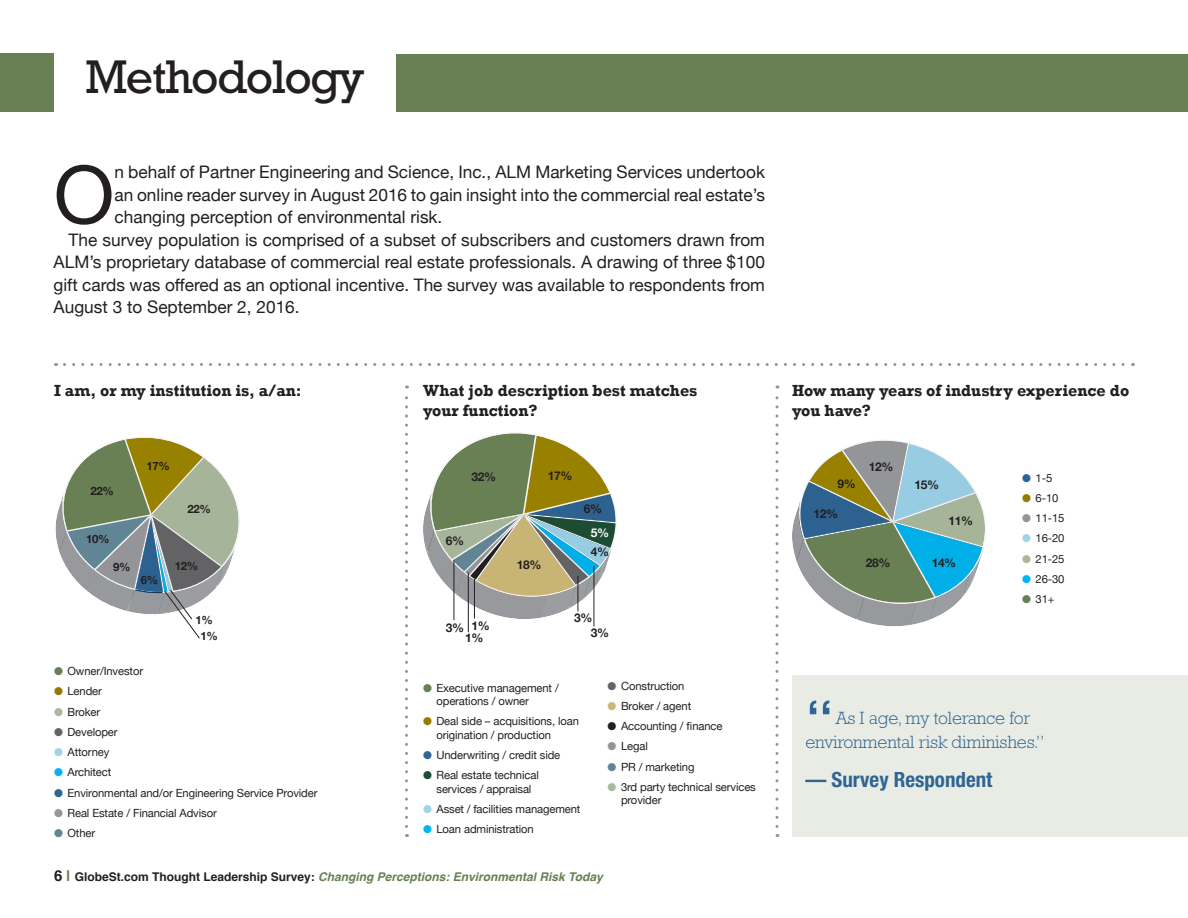
<style>
.page{position:relative;width:1188px;height:918px;background:#fff}
.page>*{position:absolute;margin:0;border:0;box-sizing:border-box;transform-origin:0 0}
.bodycopy_drop{font:80.25px "Helvetica Neue";color:#231f20}
.t1{font:54px "Rockwell Std";color:#2f6594}
.t2{font:48px "Rockwell Std";letter-spacing:-.03em;color:#231f20}
.t3{font:700 condensed 21px "Helvetica Neue LT Std";color:#2f6594}
.t4{font:300 18px/24px "Rockwell Std";letter-spacing:-.01em;color:#2f6594}
.body_copy{font:17.25px/22.5px "Helvetica Neue";color:#231f20;text-align:justify}
.bodycopy_drop-2{font:17.25px/22.5px "Helvetica Neue";color:#231f20;text-align:justify}
.CHEAD{font:700 16.5px/19.8px "Rockwell";color:#231f20}
.t5{font:italic 700 12px "Helvetica";color:#688053}
.t6{font:700 12px/23.7px "Helvetica Neue";letter-spacing:-.03em;color:#231f20;text-align:center}
.t7{font:700 11.4px/15.6px "Helvetica Neue";letter-spacing:-.03em;color:#231f20;text-align:center}
.chart_sidebar{font:11.25px/13.5px "Helvetica Neue";letter-spacing:-.01em;color:#231f20}
.s1{color:#688053}
.s2{color:#937c00}
.s3{color:#aab99c}
.s4{color:#636366}
.s5{color:#a0d4eb}
.s6{color:#00b5f0}
.s7{color:#2f6594}
.s8{color:#939598}
.s9{color:#628595}
.s10{color:#fff}
.s11{color:#1d4c34}
.s12{color:#c9b776}
.s13{font-style:normal;font-size:15px;color:#231f20}
.s14{font-style:normal;font-size:15px}
.s15{font-style:normal;color:#231f20}
</style>
<div class="page">
<div style="left:0;top:53px;width:54px;height:59px;background:#688053"></div>
<div style="left:396px;top:54px;width:792px;height:58px;background:#688053"></div>
<svg style="left:56px;top:437px;width:183px;height:202px"></svg>
<svg style="left:405px;top:386px;width:3px;height:441px"></svg>
<svg style="left:792px;top:440px;width:193px;height:186px"></svg>
<div style="left:792px;top:675px;width:396px;height:162px;background:#e9ece4"></div>
<svg style="left:776px;top:386px;width:2px;height:441px"></svg>
<svg style="left:64px;top:363px;width:1069px;height:3px"></svg>
<svg style="left:423px;top:433px;width:194px;height:186px"></svg>
<hr style="left:474px;top:579px;width:1px;height:40px;background:#231f20">
<hr style="left:468px;top:572px;width:1px;height:60px;background:#231f20">
<hr style="left:454px;top:560px;width:1px;height:60px;background:#231f20">
<hr style="left:578px;top:576px;width:1px;height:35px;background:#231f20">
<hr style="left:594px;top:566px;width:1px;height:60px;background:#231f20">
<p class="t2" style="left:85px;top:49px;width:281px">Methodology</p>
<p class="bodycopy_drop" style="left:54px;top:137px;width:63px">O</p>
<p class="bodycopy_drop-2" style="left:115px;top:162px;width:652px">n behalf of Partner Engineering and Science, Inc., ALM Marketing Services undertook an online reader survey in August 2016 to gain insight into the commercial real estate’s changing perception of environmental risk.</p>
<p class="body_copy" style="left:54px;top:230px;width:713px;text-indent:15px">The survey population is comprised of a subset of subscribers and customers drawn from ALM’s proprietary database of commercial real estate professionals. A drawing of three $100 gift cards was offered as an optional incentive. The survey was available to respondents from August 3 to September 2, 2016.</p>
<p class="CHEAD" style="left:54px;top:380px;width:249px">I am, or my institution is, a/an:</p>
<p class="t7" style="left:91px;top:483px;width:25px">22%</p>
<p class="t7" style="left:86px;top:532px;width:25px">10%</p>
<p class="t7" style="left:113px;top:559px;width:19px">9%</p>
<p class="t7" style="left:146px;top:459px;width:25px">17%</p>
<p class="t7" style="left:188px;top:501px;width:25px">22%</p>
<p class="t7" style="left:141px;top:572px;width:19px">6%</p>
<p class="t7" style="left:175px;top:559px;width:25px">12%</p>
<p class="t7" style="left:195px;top:612px;width:24px">1%<br>1%</p>
<p class="chart_sidebar" style="left:54px;top:665px;width:91px"><span class="s1">●</span> Owner/Investor</p>
<p class="chart_sidebar" style="left:54px;top:685px;width:49px"><span class="s2">●</span> Lender</p>
<p class="chart_sidebar" style="left:54px;top:705px;width:48px"><span class="s3">●</span> Broker</p>
<p class="chart_sidebar" style="left:54px;top:726px;width:65px"><span class="s4">●</span> Developer</p>
<p class="chart_sidebar" style="left:54px;top:746px;width:57px"><span class="s5">●</span> Attorney</p>
<p class="chart_sidebar" style="left:54px;top:766px;width:59px"><span class="s6">●</span> Architect</p>
<p class="chart_sidebar" style="left:54px;top:786px;width:265px"><span class="s7">●</span> Environmental and/or Engineering Service Provider</p>
<p class="chart_sidebar" style="left:54px;top:807px;width:164px"><span class="s8">●</span> Real Estate / Financial Advisor</p>
<p class="chart_sidebar" style="left:54px;top:827px;width:43px"><span class="s9">●</span> Other</p>
<p class="CHEAD" style="left:423px;top:380px;width:276px">What job description best matches</p>
<p class="CHEAD" style="left:423px;top:400px;width:116px">your function?</p>
<p class="t6" style="left:471px;top:465px;width:26px">32%</p>
<p class="t6" style="left:548px;top:464px;width:26px">17%</p>
<p class="t6" style="left:446px;top:529px;width:20px">6%</p>
<p class="t6" style="left:517px;top:554px;width:26px">18%</p>
<p class="t6" style="left:584px;top:497px;width:27px">6%<br><span class="s10">5%</span></p>
<p class="t6" style="left:591px;top:541px;width:20px">4%</p>
<p class="t6" style="left:465px;top:620px;width:26px;line-height:12.5px">1%<br>1%</p>
<p class="t6" style="left:446px;top:616px;width:20px">3%</p>
<p class="t6" style="left:574px;top:606px;width:20px">3%</p>
<p class="t6" style="left:591px;top:621px;width:20px">3%</p>
<p class="chart_sidebar" style="left:436px;top:682px;width:124px;text-indent:-14px"><span class="s1">●</span> Executive management / operations / owner</p>
<p class="chart_sidebar" style="left:436px;top:715px;width:144px;text-indent:-14px"><span class="s2">●</span> Deal side – acquisitions, loan origination / production</p>
<p class="chart_sidebar" style="left:423px;top:749px;width:139px"><span class="s7">●</span> Underwriting / credit side</p>
<p class="chart_sidebar" style="left:423px;top:769px;width:117px;text-align:center"><span class="s11">●</span> Real estate technical services / appraisal</p>
<p class="chart_sidebar" style="left:423px;top:803px;width:159px"><span class="s5">●</span> Asset / facilities management</p>
<p class="chart_sidebar" style="left:423px;top:823px;width:112px"><span class="s6">●</span> Loan administration</p>
<p class="chart_sidebar" style="left:608px;top:679px;width:79px"><span class="s4">●</span> Construction</p>
<p class="chart_sidebar" style="left:608px;top:700px;width:85px"><span class="s12">●</span> Broker / agent</p>
<p class="chart_sidebar" style="left:608px;top:720px;width:117px">● Accounting / finance</p>
<p class="chart_sidebar" style="left:608px;top:740px;width:42px"><span class="s8">●</span> Legal</p>
<p class="chart_sidebar" style="left:608px;top:760px;width:89px"><span class="s9">●</span> PR / marketing</p>
<p class="chart_sidebar" style="left:621px;top:781px;width:136px;text-indent:-14px"><span class="s3">●</span> 3rd party technical services provider</p>
<p class="t5" style="left:54px;top:867px;width:550px"><span class="s13">6</span> <span class="s14">|</span> <span class="s15">GlobeSt.com Thought Leadership Survey:</span> Changing Perceptions: Environmental Risk Today</p>
<p class="CHEAD" style="left:792px;top:380px;width:339px">How many years of industry experience do you have?</p>
<p class="t6" style="left:869px;top:455px;width:26px">12%</p>
<p class="t6" style="left:837px;top:472px;width:20px">9%</p>
<p class="t6" style="left:915px;top:473px;width:26px">15%</p>
<p class="t6" style="left:813px;top:502px;width:26px">12%</p>
<p class="t6" style="left:948px;top:509px;width:26px">11%</p>
<p class="t6" style="left:866px;top:551px;width:26px">28%</p>
<p class="t6" style="left:932px;top:551px;width:26px">14%</p>
<p class="chart_sidebar" style="left:1022px;top:471px;width:32px"><span class="s7">●</span> 1-5</p>
<p class="chart_sidebar" style="left:1022px;top:492px;width:38px"><span class="s2">●</span> 6-10</p>
<p class="chart_sidebar" style="left:1022px;top:512px;width:44px"><span class="s8">●</span> 11-15</p>
<p class="chart_sidebar" style="left:1022px;top:532px;width:44px"><span class="s5">●</span> 16-20</p>
<p class="chart_sidebar" style="left:1022px;top:552px;width:44px"><span class="s3">●</span> 21-25</p>
<p class="chart_sidebar" style="left:1022px;top:573px;width:44px"><span class="s6">●</span> 26-30</p>
<p class="chart_sidebar" style="left:1022px;top:593px;width:34px"><span class="s1">●</span> 31+</p>
<p class="t1" style="left:806px;top:688px;width:30px">“</p>
<p class="t4" style="left:806px;top:706px;width:240px;text-indent:30px">As I age, my tolerance for environmental risk diminishes.”</p>
<p class="t3" style="left:806px;top:766px;width:188px">— Survey Respondent</p>
</div>
